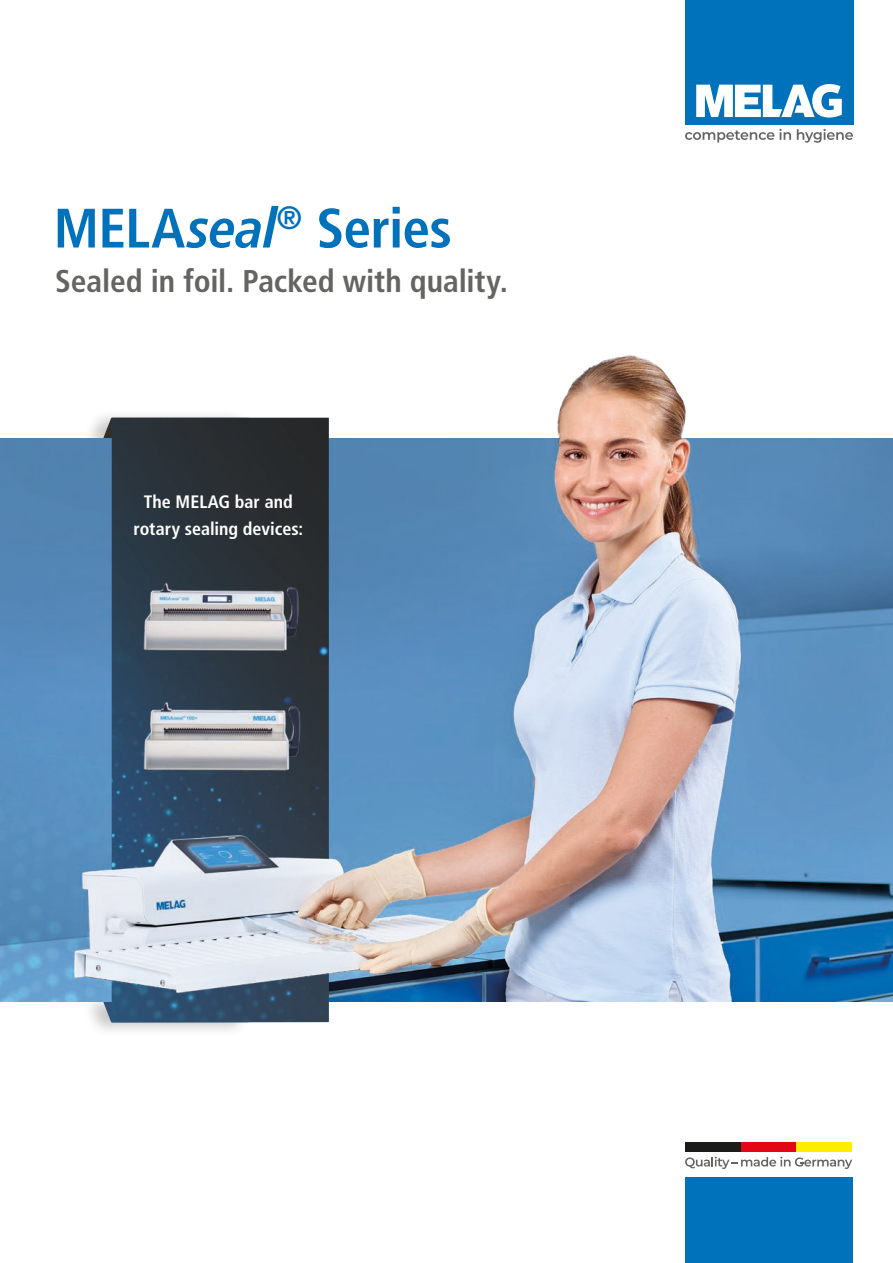
<style>
.page{position:relative;width:893px;height:1263px;background:#fff}
.page>*{position:absolute;margin:0;border:0;box-sizing:border-box;transform-origin:0 0}
.t1{font:700 condensed 55.5px "Frutiger LT Pro";letter-spacing:-.015em;color:#0071bb}
.t2{font:700 condensed 31.5px "Frutiger LT Pro";letter-spacing:-.005em;color:#646463}
.t3{font:700 condensed 18px/27px "Frutiger LT Pro";color:#fff;text-align:center}
.s1{font-style:italic}
</style>
<div class="page">
<div style="left:81px;top:992px;width:169px;height:45px;background:#1d1d1b;opacity:.25"></div>
<svg style="left:103px;top:1001px;width:9px;height:21px"></svg>
<div style="left:685px;top:0;width:168px;height:125px;background:#0071bb"></div>
<svg style="left:685px;top:129px;width:106px;height:14px"></svg>
<svg style="left:797px;top:129px;width:56px;height:14px"></svg>
<svg style="left:696px;top:84px;width:146px;height:34px"></svg>
<div style="left:685px;top:1177px;width:167px;height:86px;background:#0071bb"></div>
<div style="left:685px;top:1142px;width:56px;height:10px;background:#1b1b19"></div>
<div style="left:741px;top:1142px;width:55px;height:10px;background:#e30614"></div>
<div style="left:796px;top:1142px;width:56px;height:10px;background:#ffed00"></div>
<svg style="left:685px;top:1157px;width:167px;height:12px"></svg>
<img style="left:0;top:438px;width:893px;height:563px">
<img style="left:112px;top:999px;width:217px;height:23px">
<img style="left:0;top:355px;width:872px;height:644px">
<h1 class="t1" style="left:54px;top:205px;width:400px">MELA<span class="s1">seal</span><sup>®</sup> Series</h1>
<h2 class="t2" style="left:55px;top:268px;width:454px">Sealed in foil. Packed with quality.</h2>
<p class="t3" style="left:133px;top:489px;width:171px">The MELAG bar and rotary sealing devices:</p>
</div>
